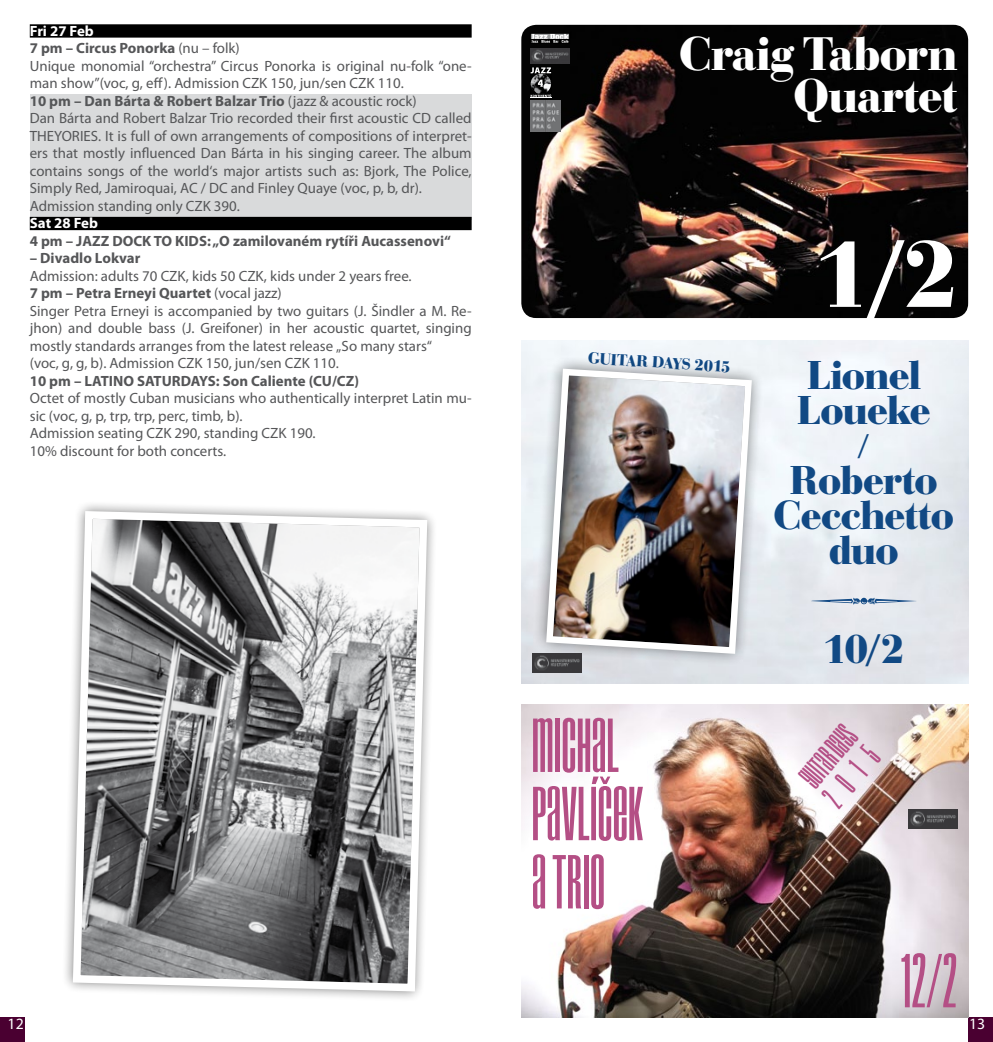
<style>
.page{position:relative;width:993px;height:1042px;background:#fff}
.page>*{position:absolute;margin:0;border:0;box-sizing:border-box;transform-origin:0 0}
.t1{font:700 98px "Bauer Bod D";color:#fff}
.t2{font:62.12px/68.2px "Droid";letter-spacing:-.015em;color:#b44f85}
.t3{font:700 49.18px/41.6px "Bauer Bod D";letter-spacing:-.01em;color:#fff;text-align:right}
.t4{font:700 42px/35px "Bauer Bod DEE";letter-spacing:-.015em;color:#114984}
.t5{font:28px/30.6px "Droid";color:#b44f85}
.t6{font:700 26.25px "Bauer Bod DEE";color:#114984}
.t7{font:700 16.62px "Bauer Bod DEE";color:#114984}
.t8{font:15.75px "Myriad Pro";color:#fff}
.t9{font:14.88px/17.5px "Myriad Pro";color:#555658}
.t10{font:700 14.88px "Myriad Pro";color:#555658}
.t11{font:700 14.88px "Myriad Pro";color:#fff}
.s1{font-weight:700;color:#fff}
.s2{font-weight:700}
.s3{font-size:35px}
</style>
<div class="page">
<div style="left:0;top:1017px;width:25px;height:25px;background:#4a0031"></div>
<div style="left:967px;top:1017px;width:25px;height:25px;background:#4a0031"></div>
<div style="left:30px;top:94px;width:441px;height:125px;background:#d9dadb"></div>
<div style="left:30px;top:24px;width:441px;height:14px;background:#000"></div>
<div style="left:30px;top:217px;width:441px;height:13px;background:#000"></div>
<img style="left:521px;top:25px;width:446px;height:293px">
<img style="left:521px;top:340px;width:446px;height:344px">
<svg style="left:531px;top:354px;width:235px;height:314px;fill:#eaeff4"></svg>
<img style="left:542px;top:365px;width:213px;height:292px">
<img style="left:521px;top:704px;width:446px;height:313px">
<img style="left:532px;top:654px;width:48px;height:18px">
<img style="left:908px;top:810px;width:49px;height:18px">
<svg style="left:532px;top:35px;width:35px;height:7px"></svg>
<div style="left:530px;top:33px;width:39px;height:11px;border:1px solid #000"></div>
<img style="left:530px;top:48px;width:39px;height:15px">
<svg style="left:530px;top:67px;width:21px;height:30px"></svg>
<img style="left:530px;top:101px;width:30px;height:30px">
<svg style="left:65px;top:504px;width:369px;height:495px"></svg>
<svg style="left:69px;top:507px;width:362px;height:488px"></svg>
<svg style="left:810px;top:598px;width:105px;height:6px"></svg>
<p class="t9" style="left:30px;top:23px;width:443px"><span class="s1">Fri 27 Feb<br></span><span class="s2">7 pm – Circus Ponorka</span> (nu – folk)<br>Unique monomial “orchestra” Circus Ponorka is original nu-folk “one&shy;man show”(voc, g, eff). Admission CZK 150, jun/sen CZK 110.<br><span class="s2">10 pm – Dan Bárta &amp; Robert Balzar Trio</span> (jazz &amp; acoustic rock)<br>Dan Bárta and Robert Balzar Trio recorded their first acoustic CD called THEYORIES. It is full of own arrangements of compositions of interpret&shy;ers that mostly influenced Dan Bárta in his singing career. The album contains songs of the world‘s major artists such as: Bjork, The Police, Simply Red, Jamiroquai, AC / DC and Finley Quaye (voc, p, b, dr).<br>Admission standing only CZK 390.</p>
<p class="t11" style="left:30px;top:215px;width:70px">Sat 28 Feb</p>
<p class="t10" style="left:30px;top:233px;width:422px">4 pm – JAZZ DOCK TO KIDS: „O zamilovaném rytíři Aucassenovi“</p>
<p class="t10" style="left:30px;top:250px;width:112px">– Divadlo Lokvar</p>
<p class="t9" style="left:30px;top:267px;width:443px">Admission: adults 70 CZK, kids 50 CZK, kids under 2 years free.<br><span class="s2">7 pm – Petra Erneyi Quartet</span> (vocal jazz)<br>Singer Petra Erneyi is accompanied by two guitars (J. Šindler a M. Re&shy;jhon) and double bass (J. Greifoner) in her acoustic quartet, singing mostly standards arranges from the latest release „So many stars“<br>(voc, g, g, b). Admission CZK 150, jun/sen CZK 110.</p>
<p class="t10" style="left:30px;top:372px;width:331px">10 pm – LATINO SATURDAYS: Son Caliente (CU/CZ)</p>
<p class="t9" style="left:30px;top:390px;width:443px">Octet of mostly Cuban musicians who authentically interpret Latin mu&shy;sic (voc, g, p, trp, trp, perc, timb, b).<br>Admission seating CZK 290, standing CZK 190.<br>10% discount for both concerts.</p>
<h3 class="t3" style="left:679px;top:33px;width:279px">Craig Taborn<br>Quartet</h3>
<p class="t7" style="left:588px;top:348px;width:144px;rotate:4deg">GUITAR DAYS 2015</p>
<h1 class="t1" style="left:813px;top:217px;width:146px">1/2</h1>
<h3 class="t4" style="left:796px;top:357px;width:135px">Lionel<br>Loueke</h3>
<h3 class="t6" style="left:857px;top:428px;width:15px">/</h3>
<h3 class="t4" style="left:773px;top:462px;width:182px;text-align:center">Roberto<br>Cecchetto duo</h3>
<h3 class="t4" style="left:822px;top:631px;width:83px">10<span class="s3">/</span>2</h3>
<h2 class="t2" style="left:531px;top:711px;width:114px">MICHAL<br>PAVLÍČEK<br>A TRIO</h2>
<h3 class="t5" style="left:794px;top:772px;width:70px;rotate:-50deg">GUITAR DAYS<br>2015</h3>
<h2 class="t2" style="left:900px;top:947px;width:58px">12/2</h2>
<p class="t8" style="left:8px;top:1015px;width:18px">12</p>
<p class="t8" style="left:968px;top:1015px;width:18px">13</p>
</div>
